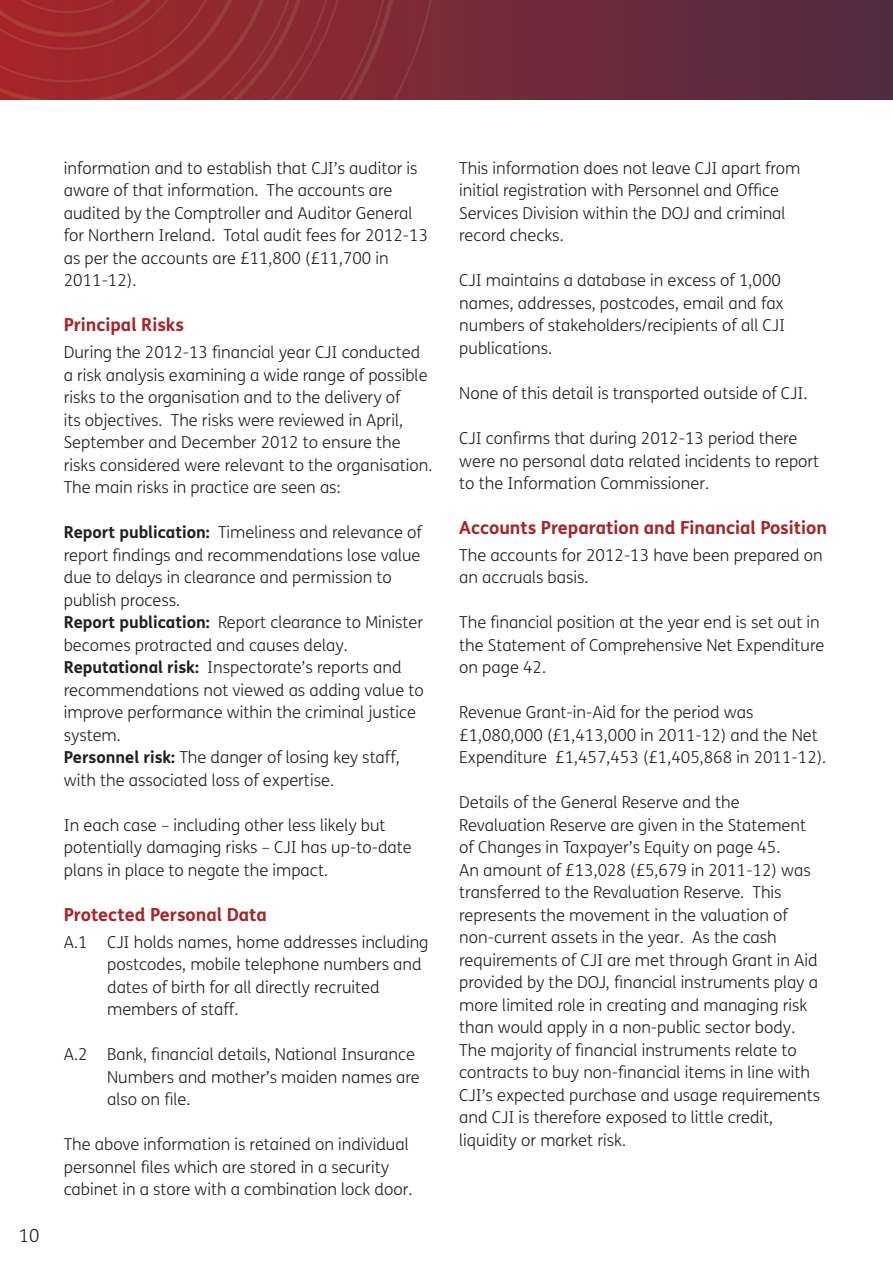
<style>
.page{position:relative;width:893px;height:1263px;background:#fff}
.page>*{position:absolute;margin:0;border:0;box-sizing:border-box;transform-origin:0 0}
.t1{font:700 18px "FS Me";color:#a72428}
.t2{font:300 18px "FS Me";color:#231f20}
.t3{font:300 16.5px/22.5px "FS Me";color:#231f20}
.s1{font-weight:700}
</style>
<div class="page">
<svg style="left:439px;top:0;width:454px;height:99px;background:#642a3d"></svg>
<img style="left:0;top:0;width:439px;height:100px">
<p class="t2" style="left:19px;top:1228px;width:22px">10</p>
<p class="t3" style="left:64px;top:159px;width:366px">information and to establish that CJI’s auditor is aware of that information. The accounts are audited by the Comptroller and Auditor General for Northern Ireland. Total audit fees for 2012-13 as per the accounts are £11,800 (£11,700 in 2011-12).</p>
<p class="t1" style="left:64px;top:318px;width:122px">Principal Risks</p>
<p class="t3" style="left:64px;top:343px;width:370px">During the 2012-13 financial year CJI conducted a risk analysis examining a wide range of possible risks to the organisation and to the delivery of<br>its objectives. The risks were reviewed in April, September and December 2012 to ensure the risks considered were relevant to the organisation.<br>The main risks in practice are seen as:</p>
<p class="t3" style="left:64px;top:523px;width:361px"><span class="s1">Report publication:</span> Timeliness and relevance of report findings and recommendations lose value due to delays in clearance and permission to publish process.<br><span class="s1">Report publication:</span> Report clearance to Minister becomes protracted and causes delay.<br><span class="s1">Reputational risk:</span> Inspectorate’s reports and recommendations not viewed as adding value to improve performance within the criminal justice system.<br><span class="s1">Personnel risk:</span> The danger of losing key staff, with the associated loss of expertise.</p>
<p class="t3" style="left:64px;top:815px;width:350px">In each case – including other less likely but potentially damaging risks – CJI has up-to-date plans in place to negate the impact.</p>
<p class="t1" style="left:64px;top:908px;width:205px">Protected Personal Data</p>
<p class="t3" style="left:107px;top:932px;width:323px;text-indent:-43px">A.1 CJI holds names, home addresses including postcodes, mobile telephone numbers and dates of birth for all directly recruited members of staff.</p>
<p class="t3" style="left:107px;top:1045px;width:314px;text-indent:-43px">A.2 Bank, financial details, National Insurance<br>Numbers and mother’s maiden names are also on file.</p>
<p class="t3" style="left:64px;top:1135px;width:350px">The above information is retained on individual personnel files which are stored in a security cabinet in a store with a combination lock door.</p>
<p class="t3" style="left:459px;top:159px;width:343px">This information does not leave CJI apart from initial registration with Personnel and Office Services Division within the DOJ and criminal record checks.</p>
<p class="t3" style="left:459px;top:271px;width:327px">CJI maintains a database in excess of 1,000 names, addresses, postcodes, email and fax numbers of stakeholders/recipients of all CJI publications.</p>
<p class="t3" style="left:459px;top:384px;width:350px">None of this detail is transported outside of CJI.</p>
<p class="t3" style="left:459px;top:429px;width:362px">CJI confirms that during 2012-13 period there were no personal data related incidents to report to the Information Commissioner.</p>
<p class="t1" style="left:459px;top:521px;width:369px">Accounts Preparation and Financial Position</p>
<p class="t3" style="left:459px;top:545px;width:365px">The accounts for 2012-13 have been prepared on an accruals basis.</p>
<p class="t3" style="left:459px;top:613px;width:367px">The financial position at the year end is set out in the Statement of Comprehensive Net Expenditure on page 42.</p>
<p class="t3" style="left:459px;top:703px;width:368px">Revenue Grant-in-Aid for the period was £1,080,000 (£1,413,000 in 2011-12) and the Net<br>Expenditure £1,457,453 (£1,405,868 in 2011-12).</p>
<p class="t3" style="left:459px;top:793px;width:362px">Details of the General Reserve and the Revaluation Reserve are given in the Statement of Changes in Taxpayer’s Equity on page 45.<br>An amount of £13,028 (£5,679 in 2011-12) was transferred to the Revaluation Reserve. This represents the movement in the valuation of non-current assets in the year. As the cash requirements of CJI are met through Grant in Aid provided by the DOJ, financial instruments play a more limited role in creating and managing risk than would apply in a non-public sector body.<br>The majority of financial instruments relate to contracts to buy non-financial items in line with CJI’s expected purchase and usage requirements and CJI is therefore exposed to little credit, liquidity or market risk.</p>
</div>
